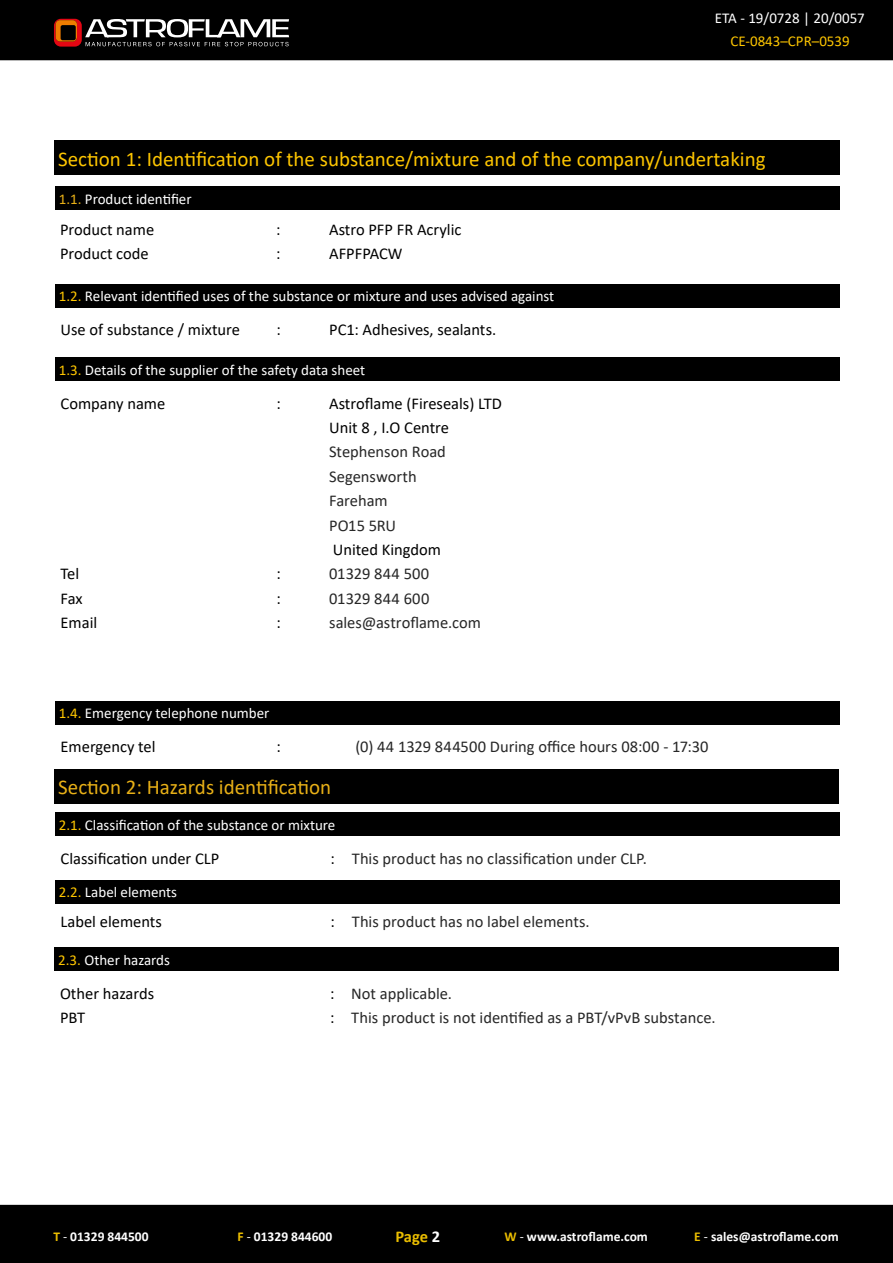
<style>
.page{position:relative;width:893px;height:1263px;background:#fff}
.page>*{position:absolute;margin:0;border:0;box-sizing:border-box;transform-origin:0 0}
.t1{font:21px "Calibri";color:#fdc500}
.t2{font:21px "Calibri";color:#e8b017}
.t3{font:16.5px/24.3px "Calibri";color:#272727}
.t4{font:16.5px/24.3px "Calibri";color:#000}
.t5{font:700 16.5px "Calibri";color:#ebbe00}
.t6{font:15px "Calibri";color:#fff}
.t7{font:15px "Calibri";color:#fdc500}
.t8{font:700 13.5px "Calibri";color:#fff}
.s1{color:#e8b017}
.s2{color:#fdc500}
.s3{color:#000}
.s4{color:#ebbe00}
.s5{font-weight:400}
.s6{color:#fff}
</style>
<div class="page">
<div style="left:0;top:0;width:893px;height:60px;background:#000"></div>
<svg style="left:54px;top:19px;width:235px;height:28px"></svg>
<div style="left:0;top:1205px;width:893px;height:58px;background:#000"></div>
<div style="left:55px;top:284px;width:784px;height:23px;background:#000"></div>
<div style="left:55px;top:357px;width:784px;height:24px;background:#000"></div>
<div style="left:55px;top:701px;width:784px;height:23px;background:#000"></div>
<div style="left:54px;top:769px;width:785px;height:35px;background:#000"></div>
<div style="left:55px;top:812px;width:784px;height:24px;background:#000"></div>
<div style="left:55px;top:880px;width:784px;height:23px;background:#000"></div>
<div style="left:54px;top:140px;width:785px;height:35px;background:#000"></div>
<div style="left:55px;top:187px;width:784px;height:23px;background:#000"></div>
<div style="left:54px;top:947px;width:785px;height:24px;background:#000"></div>
<p class="t6" style="left:715px;top:7px;width:152px">ETA - 19/0728 | 20/0057</p>
<p class="t7" style="left:730px;top:30px;width:121px">CE-0843–CPR–0539</p>
<p class="t1" style="left:58px;top:144px;width:709px">Section 1: Identification of the substance/mixture and of the company/undertaking</p>
<p class="t6" style="left:59px;top:189px;width:134px"><span class="s1">1.1.</span> Product identifier</p>
<p class="t4" style="left:60px;top:217px;width:96px">Product name</p>
<p class="t4" style="left:276px;top:217px;width:6px">:</p>
<p class="t4" style="left:329px;top:217px;width:134px">Astro PFP FR Acrylic</p>
<p class="t4" style="left:60px;top:241px;width:90px">Product code</p>
<p class="t4" style="left:276px;top:241px;width:6px">:</p>
<p class="t4" style="left:329px;top:241px;width:75px">AFPFPACW</p>
<p class="t6" style="left:59px;top:286px;width:497px"><span class="s2">1.2.</span> Relevant identified uses of the substance or mixture and uses advised against</p>
<p class="t4" style="left:61px;top:317px;width:181px">Use of substance / mixture</p>
<p class="t4" style="left:277px;top:317px;width:6px">:</p>
<p class="t4" style="left:329px;top:317px;width:169px">PC1: Adhesives, sealants.</p>
<p class="t6" style="left:59px;top:359px;width:308px"><span class="s2">1.3.</span> Details of the supplier of the safety data sheet</p>
<p class="t4" style="left:61px;top:391px;width:106px">Company name</p>
<p class="t4" style="left:277px;top:391px;width:6px">:</p>
<p class="t4" style="left:329px;top:391px;width:174px">Astroflame (Fireseals) LTD<br>Unit 8 , I.O Centre</p>
<p class="t3" style="left:329px;top:439px;width:118px">Stephenson Road<br>Segensworth<br>Fareham<br>PO15 5RU</p>
<p class="t4" style="left:333px;top:537px;width:110px">United Kingdom</p>
<p class="t4" style="left:61px;top:561px;width:20px">Tel</p>
<p class="t4" style="left:277px;top:561px;width:6px">:</p>
<p class="t3" style="left:329px;top:561px;width:102px">01329 844 500</p>
<p class="t4" style="left:61px;top:586px;width:24px">Fax</p>
<p class="t4" style="left:277px;top:586px;width:6px">:</p>
<p class="t3" style="left:329px;top:586px;width:102px">01329 844 600</p>
<p class="t4" style="left:61px;top:610px;width:38px">Email</p>
<p class="t4" style="left:277px;top:610px;width:6px">:</p>
<p class="t3" style="left:329px;top:610px;width:153px">sales@astroflame.com</p>
<p class="t6" style="left:59px;top:703px;width:212px"><span class="s2">1.4.</span> Emergency telephone number</p>
<p class="t4" style="left:61px;top:734px;width:97px">Emergency tel</p>
<p class="t4" style="left:277px;top:734px;width:6px">:</p>
<p class="t3" style="left:356px;top:734px;width:354px">(0) 44 1329 844500 During office hours 08:00 - 17:30</p>
<p class="t2" style="left:58px;top:773px;width:275px">Section 2: Hazards identification</p>
<p class="t6" style="left:59px;top:814px;width:278px"><span class="s2">2.1.</span> Classification of the substance or mixture</p>
<p class="t4" style="left:61px;top:845px;width:160px">Classification under CLP</p>
<p class="t3" style="left:331px;top:845px;width:318px"><span class="s3">:</span> This product has no classification under CLP.</p>
<p class="t6" style="left:59px;top:882px;width:120px"><span class="s2">2.2.</span> Label elements</p>
<p class="t4" style="left:61px;top:909px;width:103px">Label elements</p>
<p class="t3" style="left:331px;top:909px;width:261px"><span class="s3">:</span> This product has no label elements.</p>
<p class="t6" style="left:58px;top:949px;width:113px"><span class="s2">2.3.</span> Other hazards</p>
<p class="t4" style="left:60px;top:981px;width:96px">Other hazards</p>
<p class="t3" style="left:330px;top:981px;width:124px"><span class="s3">:</span> Not applicable.</p>
<p class="t4" style="left:60px;top:1005px;width:27px">PBT</p>
<p class="t3" style="left:330px;top:1005px;width:387px"><span class="s3">:</span> This product is not identified as a PBT/vPvB substance.</p>
<p class="t8" style="left:53px;top:1227px;width:97px"><span class="s4">T</span> <span class="s5">-</span> 01329 844500</p>
<p class="t8" style="left:238px;top:1227px;width:96px"><span class="s4">F</span> <span class="s5">-</span> 01329 844600</p>
<p class="t5" style="left:395px;top:1225px;width:46px">Page <span class="s6">2</span></p>
<p class="t8" style="left:504px;top:1227px;width:145px"><span class="s4">W</span> <span class="s5">-</span> www.astroflame.com</p>
<p class="t8" style="left:694px;top:1227px;width:146px"><span class="s4">E</span> <span class="s5">-</span> sales@astroflame.com</p>
</div>
